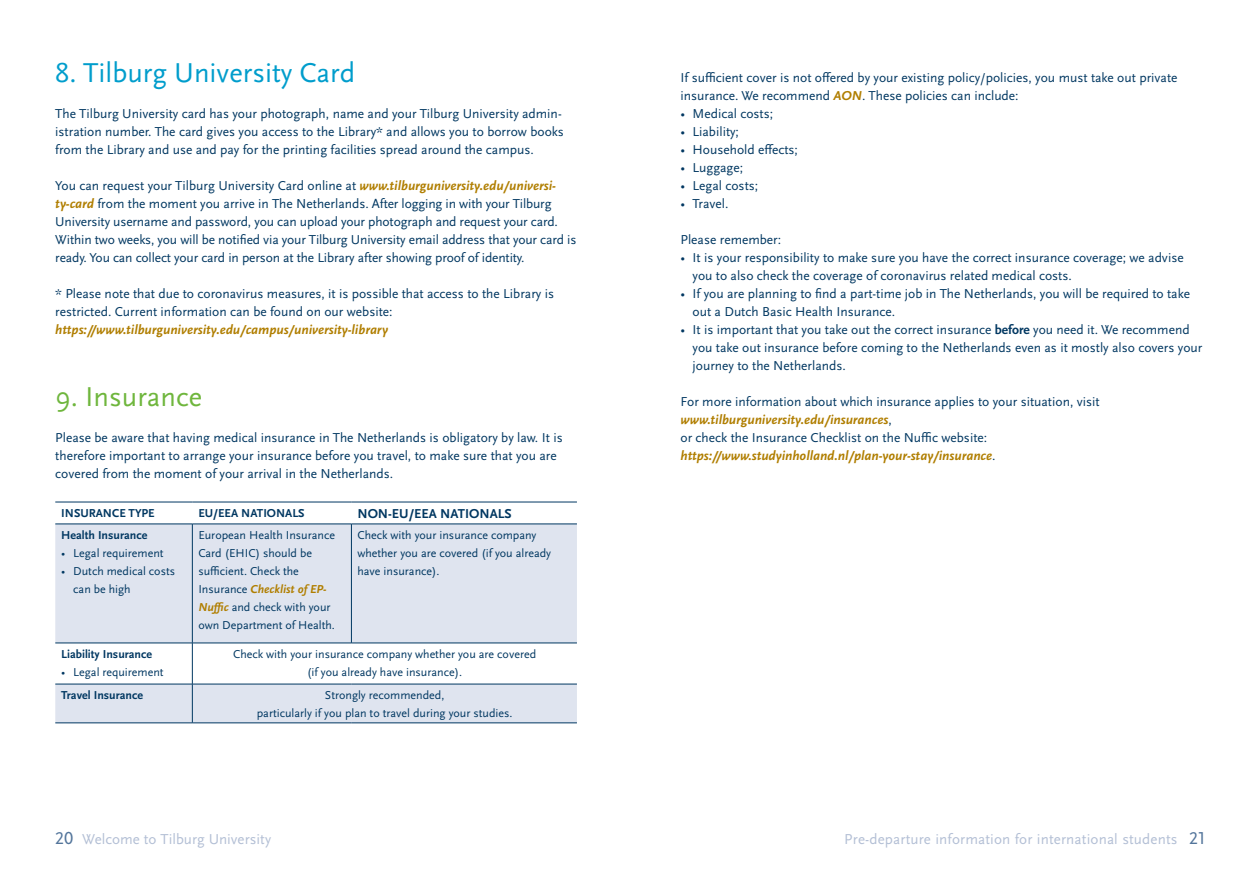
<style>
.page{position:relative;width:1259px;height:893px;background:#fff}
.page>*{position:absolute;margin:0;border:0;box-sizing:border-box;transform-origin:0 0}
.t1{font:28.5px "Scala Sans OT";color:#009dcc}
.t2{font:28.5px "Scala Sans OT";color:#6fb63d}
.t3{font:15px "Scala Sans OT";letter-spacing:.01em;color:#b3bfd5}
.t4{font:13.5px/18px "Scala Sans OT";color:#003761}
.t5{font:italic 700 13.5px "Scala Sans OT";color:#b07e00}
.t6{font:700 13.5px "Scala Sans OT";color:#003761}
.t7{font:12px/18px "Scala Sans OT";color:#003761}
.t8{font:700 12px "Scala Sans OT";color:#003761}
.s1{font-weight:700;font-style:italic;color:#b07e00}
.s2{font-weight:700}
.s3{font-family:"Scala Sans Caps";font-size:18px;color:#53759b}
</style>
<div class="page">
<svg style="left:55px;top:525px;width:522px;height:198px;fill:#dfe4ef"></svg>
<hr style="left:55px;top:502px;width:137px;height:1px;background:#003761">
<hr style="left:192px;top:502px;width:159px;height:1px;background:#003761">
<hr style="left:351px;top:502px;width:226px;height:1px;background:#003761">
<hr style="left:55px;top:524px;width:137px;height:1px;background:#003761">
<hr style="left:192px;top:524px;width:159px;height:1px;background:#003761">
<hr style="left:351px;top:524px;width:226px;height:1px;background:#003761">
<hr style="left:55px;top:643px;width:137px;height:1px;background:#003761">
<hr style="left:192px;top:643px;width:159px;height:1px;background:#003761">
<hr style="left:351px;top:643px;width:226px;height:1px;background:#003761">
<hr style="left:55px;top:684px;width:137px;height:1px;background:#003761">
<hr style="left:192px;top:684px;width:159px;height:1px;background:#003761">
<hr style="left:351px;top:684px;width:226px;height:1px;background:#003761">
<hr style="left:55px;top:723px;width:137px;height:1px;background:#003761">
<hr style="left:192px;top:723px;width:159px;height:1px;background:#003761">
<hr style="left:351px;top:723px;width:226px;height:1px;background:#003761">
<hr style="left:192px;top:524px;width:1px;height:119px;background:#003761">
<hr style="left:192px;top:643px;width:1px;height:41px;background:#003761">
<hr style="left:192px;top:684px;width:1px;height:39px;background:#003761">
<hr style="left:351px;top:524px;width:1px;height:119px;background:#003761">
<h1 class="t1" style="left:55px;top:57px;width:301px">8. Tilburg University Card</h1>
<p class="t4" style="left:55px;top:105px;width:510px">The Tilburg University card has your photograph, name and your Tilburg University admin&shy;istration number. The card gives you access to the Library* and allows you to borrow books from the Library and use and pay for the printing facilities spread around the campus.</p>
<p class="t4" style="left:55px;top:177px;width:523px">You can request your Tilburg University Card online at <span class="s1">www.tilburguniversity.edu/universi&shy;ty-card</span> from the moment you arrive in The Netherlands. After logging in with your Tilburg University username and password, you can upload your photograph and request your card.<br>Within two weeks, you will be notified via your Tilburg University email address that your card is ready. You can collect your card in person at the Library after showing proof of identity.</p>
<p class="t4" style="left:55px;top:285px;width:500px">* Please note that due to coronavirus measures, it is possible that access to the Library is restricted. Current information can be found on our website:</p>
<p class="t5" style="left:55px;top:322px;width:334px">https://www.tilburguniversity.edu/campus/university-library</p>
<h1 class="t2" style="left:55px;top:381px;width:148px">9. Insurance</h1>
<p class="t4" style="left:55px;top:429px;width:509px">Please be aware that having medical insurance in The Netherlands is obligatory by law. It is therefore important to arrange your insurance before you travel, to make sure that you are covered from the moment of your arrival in the Netherlands.</p>
<p class="t8" style="left:61px;top:506px;width:95px">INSURANCE TYPE</p>
<p class="t8" style="left:198px;top:506px;width:108px">EU/EEA NATIONALS</p>
<p class="t6" style="left:357px;top:506px;width:156px">NON-EU/EEA NATIONALS</p>
<p class="t8" style="left:61px;top:528px;width:87px">Health Insurance</p>
<p class="t7" style="left:61px;top:544px;width:104px">• Legal requirement</p>
<p class="t7" style="left:73px;top:562px;width:103px;text-indent:-12px">• Dutch medical costs can be high</p>
<p class="t7" style="left:198px;top:526px;width:138px">European Health Insurance<br>Card (EHIC) should be sufficient. Check the<br>Insurance <span class="s1">Checklist of EP-<br>Nuffic</span> and check with your own Department of Health.</p>
<p class="t7" style="left:357px;top:526px;width:195px">Check with your insurance company whether you are covered (if you already have insurance).</p>
<p class="t8" style="left:61px;top:647px;width:92px">Liability Insurance</p>
<p class="t7" style="left:61px;top:663px;width:104px">• Legal requirement</p>
<p class="t7" style="left:233px;top:645px;width:304px;text-align:center">Check with your insurance company whether you are covered (if you already have insurance).</p>
<p class="t8" style="left:61px;top:688px;width:83px">Travel Insurance</p>
<p class="t7" style="left:257px;top:686px;width:257px;text-align:center">Strongly recommended,<br>particularly if you plan to travel during your studies.</p>
<p class="t4" style="left:680px;top:69px;width:498px">If sufficient cover is not offered by your existing policy/policies, you must take out private insurance. We recommend <span class="s1">AON</span>. These policies can include:</p>
<p class="t4" style="left:680px;top:105px;width:94px">• Medical costs;</p>
<p class="t4" style="left:680px;top:123px;width:60px">• Liability;</p>
<p class="t4" style="left:680px;top:141px;width:119px">• Household effects;</p>
<p class="t4" style="left:680px;top:159px;width:64px">• Luggage;</p>
<p class="t4" style="left:680px;top:177px;width:79px">• Legal costs;</p>
<p class="t4" style="left:680px;top:195px;width:49px">• Travel.</p>
<p class="t4" style="left:680px;top:231px;width:102px">Please remember:</p>
<p class="t4" style="left:692px;top:249px;width:493px;text-indent:-12px">• It is your responsibility to make sure you have the correct insurance coverage; we advise you to also check the coverage of coronavirus related medical costs.</p>
<p class="t4" style="left:692px;top:285px;width:499px;text-indent:-12px">• If you are planning to find a part-time job in The Netherlands, you will be required to take out a Dutch Basic Health Insurance.</p>
<p class="t4" style="left:692px;top:321px;width:511px;text-indent:-12px">• It is important that you take out the correct insurance <span class="s2">before</span> you need it. We recommend you take out insurance before coming to the Netherlands even as it mostly also covers your journey to the Netherlands.</p>
<p class="t4" style="left:680px;top:393px;width:421px">For more information about which insurance applies to your situation, visit <span class="s1">www.tilburguniversity.edu/insurances</span>,<br>or check the Insurance Checklist on the Nuffic website: <span class="s1">https://www.studyinholland.nl/plan-your-stay/insurance</span>.</p>
<p class="t3" style="left:55px;top:831px;width:218px"><span class="s3">20</span> Welcome to Tilburg University</p>
<p class="t3" style="left:844px;top:831px;width:364px">Pre-departure information for international students <span class="s3">21</span></p>
</div>
